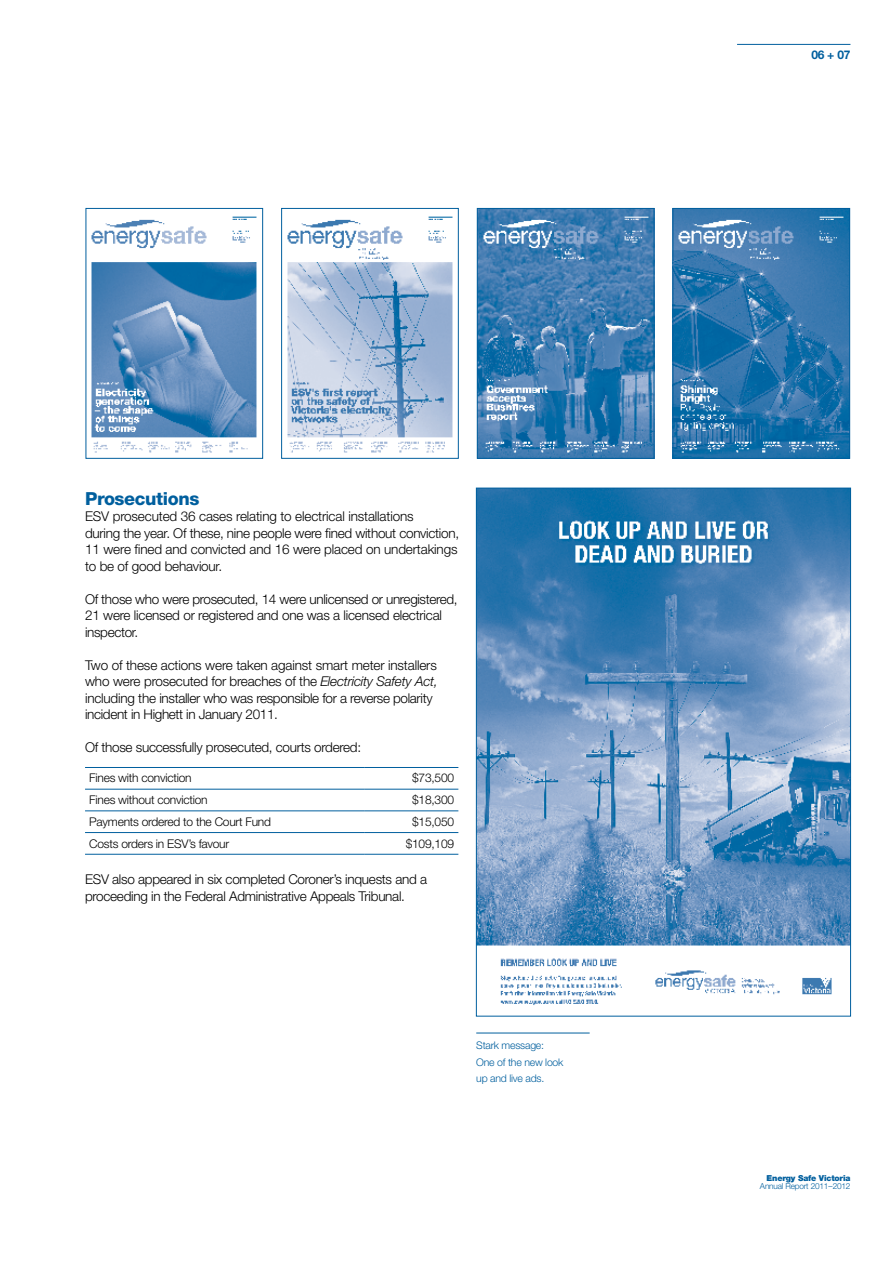
<style>
.page{position:relative;width:893px;height:1263px;background:#fff}
.page>*{position:absolute;margin:0;border:0;box-sizing:border-box;transform-origin:0 0}
.t1{font:800 18px "Helvetica Neue LT Std";letter-spacing:-.02em;color:#005f9e}
.t2{font:300 13.5px/16.5px "Helvetica Neue LT Std";letter-spacing:-.02em;color:#000}
.t3{font:300 12px "Helvetica Neue LT Std";letter-spacing:-.02em;color:#000}
.t4{font:700 12px "Helvetica Neue LT Std";color:#005f9e}
.t5{font:300 10.5px/16.5px "Helvetica Neue LT Std";letter-spacing:-.02em;color:#005f9e}
.t6{font:300 8.25px "Helvetica Neue LT Std";letter-spacing:-.02em;color:#005f9e}
.t7{font:900 8.25px "Helvetica Neue LT Std";letter-spacing:-.02em;color:#005f9e}
.s1{font-style:italic}
</style>
<div class="page">
<hr style="left:737px;top:44px;width:113px;height:1px;background:#005f9e">
<hr style="left:85px;top:767px;width:280px;height:1px;background:#005f9e">
<hr style="left:365px;top:767px;width:93px;height:1px;background:#005f9e">
<hr style="left:85px;top:854px;width:280px;height:1px;background:#005f9e">
<hr style="left:365px;top:854px;width:93px;height:1px;background:#005f9e">
<hr style="left:85px;top:789px;width:280px;height:1px;background:#005f9e">
<hr style="left:365px;top:789px;width:93px;height:1px;background:#005f9e">
<hr style="left:85px;top:810px;width:280px;height:1px;background:#005f9e">
<hr style="left:365px;top:810px;width:93px;height:1px;background:#005f9e">
<hr style="left:85px;top:832px;width:280px;height:1px;background:#005f9e">
<hr style="left:365px;top:832px;width:93px;height:1px;background:#005f9e">
<img style="left:91px;top:216px;width:166px;height:237px">
<div style="left:86px;top:208px;width:177px;height:251px;border:1px solid #005f9e"></div>
<img style="left:479px;top:210px;width:173px;height:247px">
<div style="left:477px;top:208px;width:177px;height:251px;border:1px solid #005f9e"></div>
<img style="left:287px;top:216px;width:166px;height:237px">
<div style="left:281px;top:208px;width:178px;height:251px;border:1px solid #005f9e"></div>
<img style="left:675px;top:210px;width:173px;height:247px">
<div style="left:673px;top:208px;width:177px;height:251px;border:1px solid #005f9e"></div>
<img style="left:478px;top:490px;width:371px;height:515px">
<hr style="left:476px;top:1033px;width:114px;height:1px;background:#005f9e">
<h1 class="t1" style="left:85px;top:487px;width:116px">Prosecutions</h1>
<p class="t2" style="left:85px;top:508px;width:376px">ESV prosecuted 36 cases relating to electrical installations<br>during the year. Of these, nine people were fined without conviction, 11 were fined and convicted and 16 were placed on undertakings to be of good behaviour.</p>
<p class="t2" style="left:85px;top:590px;width:374px">Of those who were prosecuted, 14 were unlicensed or unregistered,<br>21 were licensed or registered and one was a licensed electrical inspector.</p>
<p class="t2" style="left:85px;top:656px;width:354px">Two of these actions were taken against smart meter installers who were prosecuted for breaches of the <span class="s1">Electricity Safety Act, </span>including the installer who was responsible for a reverse polarity incident in Highett in January 2011.</p>
<p class="t2" style="left:85px;top:739px;width:278px">Of those successfully prosecuted, courts ordered:</p>
<p class="t3" style="left:89px;top:771px;width:104px">Fines with conviction</p>
<p class="t3" style="left:412px;top:771px;width:43px">$73,500</p>
<p class="t3" style="left:89px;top:792px;width:120px">Fines without conviction</p>
<p class="t3" style="left:412px;top:792px;width:43px">$18,300</p>
<p class="t3" style="left:89px;top:814px;width:183px">Payments ordered to the Court Fund</p>
<p class="t3" style="left:412px;top:814px;width:43px">$15,050</p>
<p class="t3" style="left:89px;top:836px;width:142px">Costs orders in ESV’s favour</p>
<p class="t3" style="left:406px;top:836px;width:50px">$109,109</p>
<p class="t2" style="left:85px;top:871px;width:343px">ESV also appeared in six completed Coroner’s inquests and a proceeding in the Federal Administrative Appeals Tribunal.</p>
<p class="t5" style="left:476px;top:1037px;width:89px">Stark message:<br>One of the new look up and live ads.</p>
<p class="t4" style="left:811px;top:47px;width:41px">06 + 07</p>
<p class="t7" style="left:767px;top:1173px;width:85px">Energy Safe Victoria</p>
<p class="t6" style="left:760px;top:1181px;width:92px">Annual Report 2011–2012</p>
</div>
